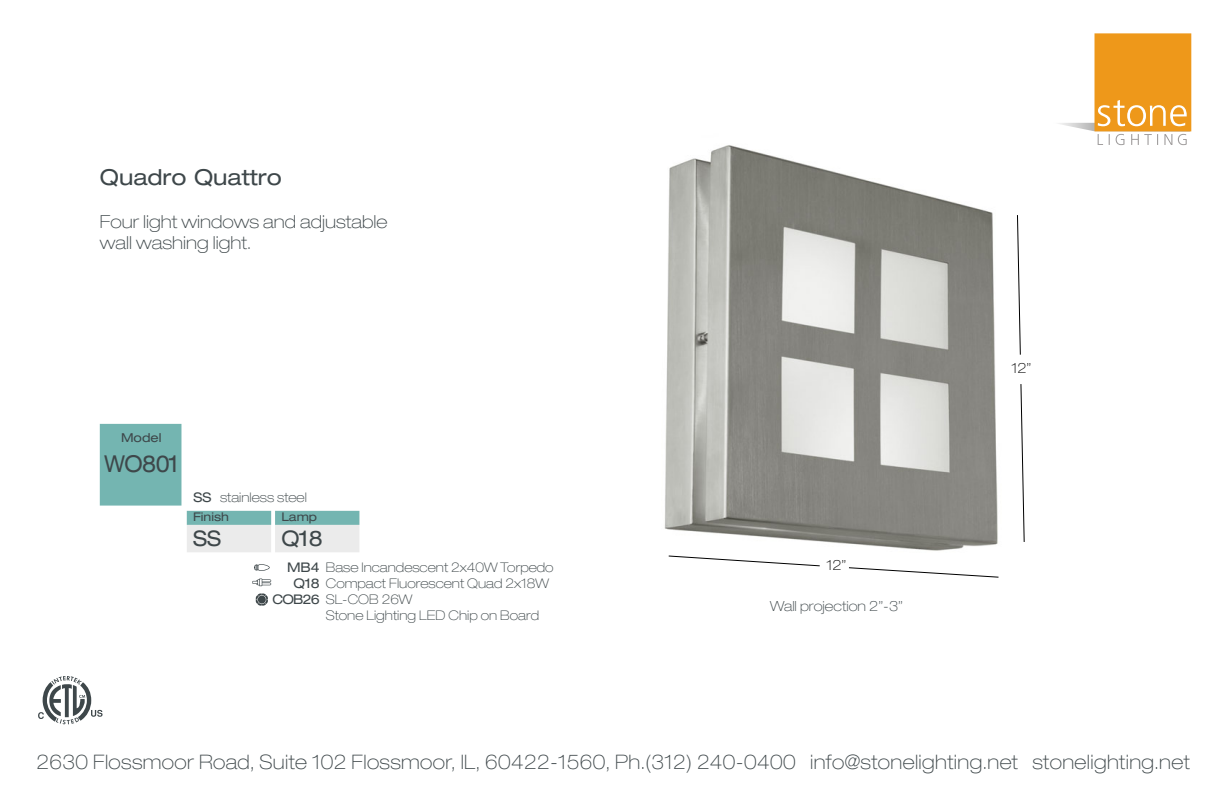
<style>
.page{position:relative;width:1224px;height:794px;background:#fff}
.page>*{position:absolute;margin:0;border:0;box-sizing:border-box;transform-origin:0 0}
.t1{font:expanded 23.2px "Helvetica Neue LT Std";letter-spacing:-.02em;color:#3e474a;scale:.8 1}
.t2{font:expanded 22px "Helvetica Neue LT Std";color:#3e474a}
.t3{font:expanded 21.6px "Helvetica Neue LT Std";color:#3e474a}
.t4{font:100 expanded 20px "Helvetica Neue LT Std";letter-spacing:.02em;color:#3e474a}
.t5{font:100 expanded 18px/21.6px "Helvetica Neue LT Std";color:#3e474a}
.t6{font:100 expanded 14px "Helvetica Neue LT Std";color:#3e474a}
.t7{font:100 expanded 14px "Helvetica Neue LT Std";color:#000}
.t8{font:100 expanded 13.2px/16px "Helvetica Neue LT Std";color:#3e474a}
.t9{font:expanded 13.2px/16px "Helvetica Neue LT Std";letter-spacing:-.03em;color:#3e474a;text-align:right}
.t10{font:expanded 12.4px "Helvetica Neue LT Std";color:#3e474a}
.t11{font:expanded 12px "Helvetica Neue LT Std";color:#3e474a}
.s1{font-weight:400}
</style>
<div class="page">
<img style="left:664px;top:145px;width:334px;height:406px">
<div style="left:1095px;top:33px;width:96px;height:98px;background:#ee981a"></div>
<svg style="left:1059px;top:100px;width:132px;height:45px"></svg>
<svg style="left:38px;top:676px;width:65px;height:48px"></svg>
<svg style="left:1020px;top:384px;width:5px;height:158px"></svg>
<svg style="left:1017px;top:215px;width:4px;height:140px"></svg>
<svg style="left:849px;top:567px;width:150px;height:11px"></svg>
<svg style="left:668px;top:555px;width:152px;height:11px"></svg>
<div style="left:187px;top:511px;width:84px;height:41px;background:#ebebeb"></div>
<div style="left:187px;top:511px;width:84px;height:14px;background:#74b5b1"></div>
<div style="left:100px;top:424px;width:81px;height:81px;background:#74b5b1"></div>
<div style="left:275px;top:511px;width:84px;height:41px;background:#ebebeb"></div>
<div style="left:275px;top:511px;width:84px;height:14px;background:#74b5b1"></div>
<svg style="left:252px;top:578px;width:19px;height:8px"></svg>
<svg style="left:254px;top:564px;width:16px;height:7px"></svg>
<svg style="left:256px;top:593px;width:12px;height:12px"></svg>
<div style="left:258px;top:595px;width:8px;height:8px;background:#3e474a;border-radius:50%"></div>
<h2 class="t2" style="left:100px;top:163px;width:184px">Quadro Quattro</h2>
<h3 class="t5" style="left:100px;top:210px;width:289px">Four light windows and adjustable wall washing light.</h3>
<p class="t10" style="left:121px;top:430px;width:42px">Model</p>
<h1 class="t1" style="left:104px;top:449px;width:94px">WO801</h1>
<p class="t8" style="left:194px;top:489px;width:115px"><span class="s1">SS</span> stainless steel</p>
<p class="t11" style="left:193px;top:510px;width:37px">Finish</p>
<h3 class="t3" style="left:193px;top:525px;width:29px">SS</h3>
<p class="t11" style="left:281px;top:510px;width:37px">Lamp</p>
<p class="t9" style="left:273px;top:559px;width:49px">MB4<br>Q18<br>COB26</p>
<p class="t8" style="left:326px;top:559px;width:229px">Base Incandescent 2x40W Torpedo<br>Compact Fluorescent Quad 2x18W<br>SL-COB 26W<br>Stone Lighting LED Chip on Board</p>
<h3 class="t3" style="left:281px;top:525px;width:43px">Q18</h3>
<p class="t7" style="left:827px;top:557px;width:21px">12”</p>
<p class="t6" style="left:770px;top:597px;width:134px">Wall projection 2”-3”</p>
<p class="t7" style="left:1011px;top:360px;width:21px">12”</p>
<h3 class="t4" style="left:37px;top:749px;width:1155px">2630 Flossmoor Road, Suite 102 Flossmoor, IL, 60422-1560, Ph.(312) 240-0400 info@stonelighting.net stonelighting.net</h3>
</div>
